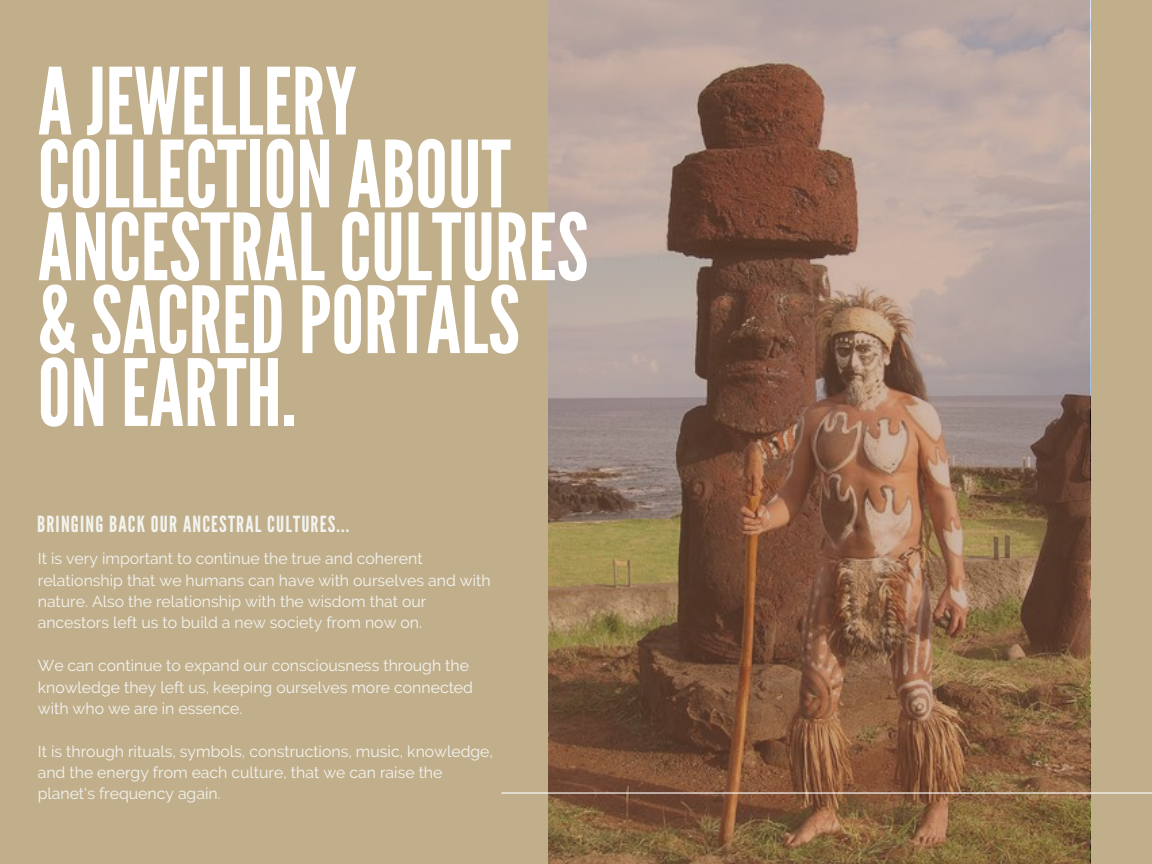
<style>
.page{position:relative;width:1152px;height:864px;background:#c1af8c}
.page>*{position:absolute;margin:0;border:0;box-sizing:border-box;transform-origin:0 0}
.t1{font:92.25px/72.9px "League Gothic";color:#fff}
.t2{font:22.2px "League Gothic";letter-spacing:.055em;color:#f3f4f0}
.t3{font:15.75px/21.3px "Raleway";color:#f3f4f0}
</style>
<div class="page">
<svg style="left:548px;top:0;width:542px;height:864px;background:#957764"></svg>
<hr style="left:502px;top:792px;width:650px;height:2px;background:#fff">
<p class="t1" style="left:38px;top:67px;width:552px">AJEWELLERY<br>COLLECTIONABOUT<br>ANCESTRALCULTURES &amp; SACREDPORTALS<br>ONEARTH.</p>
<p class="t2" style="left:37px;top:511px;width:314px">BRINGING BACK OUR ANCESTRAL CULTURES...</p>
<p class="t3" style="left:38px;top:548px;width:454px">It is very important to continue the true and coherent relationship that we humans can have with ourselves and with nature. Also the relationship with the wisdom that our ancestors left us to build a new society from now on.</p>
<p class="t3" style="left:38px;top:655px;width:437px">We can continue to expand our consciousness through the knowledge they left us, keeping ourselves more connected with who we are in essence.</p>
<p class="t3" style="left:38px;top:741px;width:457px">It is through rituals, symbols, constructions, music, knowledge, and the energy from each culture, that we can raise the planet's frequency again.</p>
</div>
